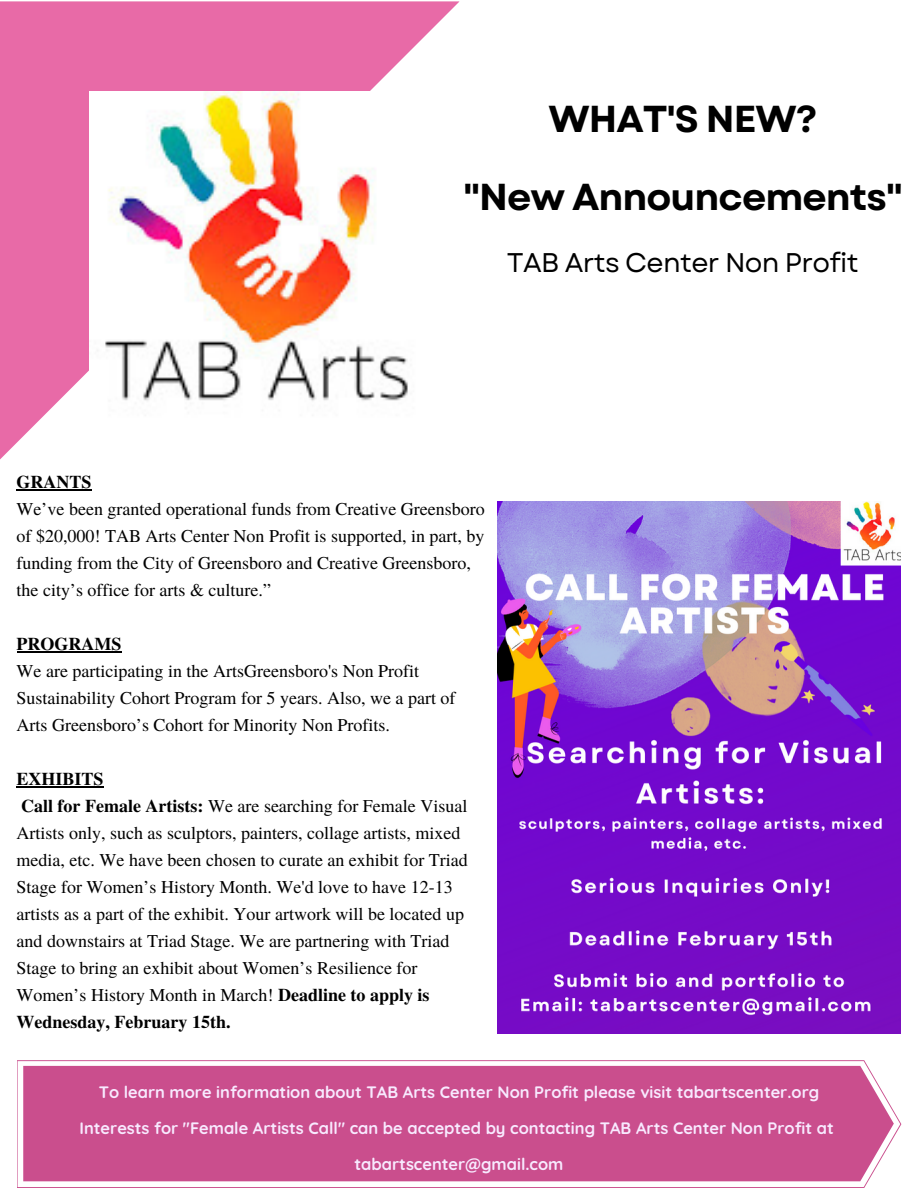
<style>
.page{position:relative;width:918px;height:1188px;background:#fff}
.page>*{position:absolute;margin:0;border:0;box-sizing:border-box;transform-origin:0 0}
.t1{font:700 37.5px/78.2px "Garet";letter-spacing:-.025em;color:#000;text-align:center}
.t2{font:27px "Garet";letter-spacing:-.025em;color:#000}
.t3{font:18px/27px "Te X Gyre Termes";color:#000}
.t4{font:700 18px "Te X Gyre Termes";color:#000}
.t5{font:700 16.5px/36px "Quicksand";color:#f8eaff;text-align:center}
.s1{font-weight:700}
</style>
<div class="page">
<svg style="left:0;top:95px;width:89px;height:365px;background:#ea7cb1"></svg>
<svg style="left:0;top:1px;width:459px;height:94px;background:#ea7ab0"></svg>
<svg style="left:17px;top:1060px;width:884px;height:128px;background:#cf6199"></svg>
<img style="left:497px;top:502px;width:404px;height:532px">
<img style="left:89px;top:92px;width:334px;height:309px">
<hr style="left:17px;top:489px;width:75px;height:1px;background:#000">
<hr style="left:17px;top:651px;width:105px;height:1px;background:#000">
<hr style="left:17px;top:786px;width:87px;height:1px;background:#000">
<h1 class="t1" style="left:463px;top:80px;width:441px">WHAT'S NEW?<br>"New Announcements"</h1>
<h2 class="t2" style="left:507px;top:243px;width:353px">TAB Arts Center Non Profit</h2>
<p class="t4" style="left:17px;top:468px;width:77px">GRANTS</p>
<p class="t3" style="left:17px;top:495px;width:470px">We’ve been granted operational funds from Creative Greensboro of $20,000! TAB Arts Center Non Profit is supported, in part, by funding from the City of Greensboro and Creative Greensboro, the city’s office for arts &amp; culture.”</p>
<p class="t4" style="left:17px;top:630px;width:106px">PROGRAMS</p>
<p class="t3" style="left:17px;top:657px;width:440px">We are participating in the ArtsGreensboro's Non Profit<br>Sustainability Cohort Program for 5 years. Also, we a part of<br>Arts Greensboro’s Cohort for Minority Non Profits.</p>
<p class="t3" style="left:17px;top:765px;width:453px"><span class="s1">EXHIBITS<br>Call for Female Artists:</span> We are searching for Female Visual Artists only, such as sculptors, painters, collage artists, mixed media, etc. We have been chosen to curate an exhibit for Triad Stage for Women’s History Month. We'd love to have 12-13 artists as a part of the exhibit. Your artwork will be located up and downstairs at Triad Stage. We are partnering with Triad Stage to bring an exhibit about Women’s Resilience for Women’s History Month in March! <span class="s1">Deadline to apply is Wednesday, February 15th.</span></p>
<p class="t5" style="left:80px;top:1074px;width:756px">To learn more information about TAB Arts Center Non Profit please visit tabartscenter.org<br>Interests for "Female Artists Call" can be accepted by contacting TAB Arts Center Non Profit at tabartscenter@gmail.com</p>
</div>
